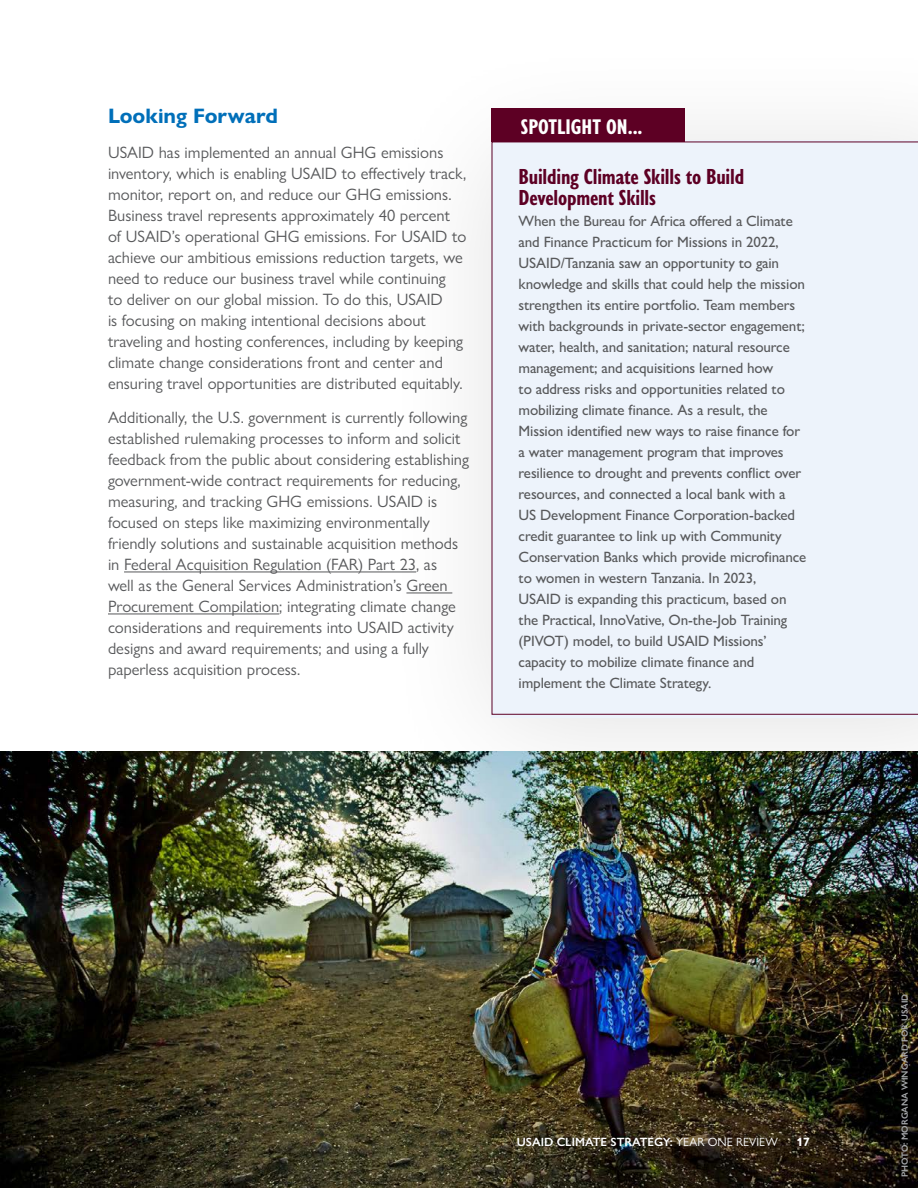
<style>
.page{position:relative;width:918px;height:1188px;background:#fff}
.page>*{position:absolute;margin:0;border:0;box-sizing:border-box;transform-origin:0 0}
.Spotlight_Head{font:700 condensed 22.5px/21px "Gill Sans Nova";letter-spacing:-.01em;color:#5d0024}
.Spotlight_Head-2{font:700 condensed 21.9px "Gill Sans Nova";color:#fff}
.B_Head{font:700 21px "Gill Sans Nova";color:#006fb9}
.body_copy{font:16.5px/21px "Gill Sans Nova";color:#58595b}
.spotlight_text{font:500 15px/21px "Gill Sans Nova";letter-spacing:-.01em;color:#58595b}
.t1{font:600 12px "Gill Sans Nova";color:#fff}
.t2{font:700 12px "Gill Sans Nova";color:#fff}
.credit{font:600 9px "Gill Sans Nova";color:#a7a9ac}
.s1{font-weight:400}
</style>
<div class="page">
<hr style="left:124px;top:572px;width:292px;height:1px;background:#58595b">
<hr style="left:108px;top:614px;width:171px;height:1px;background:#58595b">
<img style="left:0;top:752px;width:918px;height:436px">
<div style="left:378px;top:34px;width:540px;height:805px;background:#000;opacity:.12"></div>
<div style="left:408px;top:65px;width:510px;height:740px;background:#000;opacity:.12"></div>
<div style="left:492px;top:142px;width:426px;height:573px;background:#edf3fb"></div>
<p class="B_Head" style="left:108px;top:103px;width:171px">Looking Forward</p>
<p class="body_copy" style="left:108px;top:142px;width:360px">USAID has implemented an annual GHG emissions inventory, which is enabling USAID to effectively track, monitor, report on, and reduce our GHG emissions.<br>Business travel represents approximately 40 percent of USAID’s operational GHG emissions. For USAID to achieve our ambitious emissions reduction targets, we need to reduce our business travel while continuing<br>to deliver on our global mission. To do this, USAID<br>is focusing on making intentional decisions about traveling and hosting conferences, including by keeping climate change considerations front and center and ensuring travel opportunities are distributed equitably.</p>
<p class="body_copy" style="left:108px;top:407px;width:363px">Additionally, the U.S. government is currently following established rulemaking processes to inform and solicit feedback from the public about considering establishing government-wide contract requirements for reducing, measuring, and tracking GHG emissions. USAID is focused on steps like maximizing environmentally friendly solutions and sustainable acquisition methods in Federal Acquisition Regulation (FAR) Part 23, as<br>well as the General Services Administration’s Green Procurement Compilation; integrating climate change considerations and requirements into USAID activity designs and award requirements; and using a fully paperless acquisition process.</p>
<p class="Spotlight_Head-2" style="left:521px;top:112px;width:123px">SPOTLIGHT ON...</p>
<p class="Spotlight_Head" style="left:519px;top:165px;width:227px">Building Climate Skills to Build<br>Development Skills</p>
<p class="spotlight_text" style="left:519px;top:210px;width:289px">When the Bureau for Africa offered a Climate and Finance Practicum for Missions in 2022, USAID/Tanzania saw an opportunity to gain knowledge and skills that could help the mission strengthen its entire portfolio. Team members with backgrounds in private-sector engagement; water, health, and sanitation; natural resource management; and acquisitions learned how<br>to address risks and opportunities related to mobilizing climate finance. As a result, the Mission identified new ways to raise finance for a water management program that improves resilience to drought and prevents conflict over resources, and connected a local bank with a US Development Finance Corporation-backed credit guarantee to link up with Community Conservation Banks which provide microfinance to women in western Tanzania. In 2023,<br>USAID is expanding this practicum, based on the Practical, InnoVative, On-the-Job Training (PIVOT) model, to build USAID Missions’ capacity to mobilize climate finance and implement the Climate Strategy.</p>
<p class="t1" style="left:517px;top:1135px;width:263px">USAID CLIMATE STRATEGY: <span class="s1">YEAR ONE REVIEW</span></p>
<p class="t2" style="left:796px;top:1135px;width:15px">17</p>
<p class="credit" style="left:899px;top:1177px;width:185px;rotate:-90deg">PHOTO: MORGANA WINGARD FOR USAID</p>
</div>
